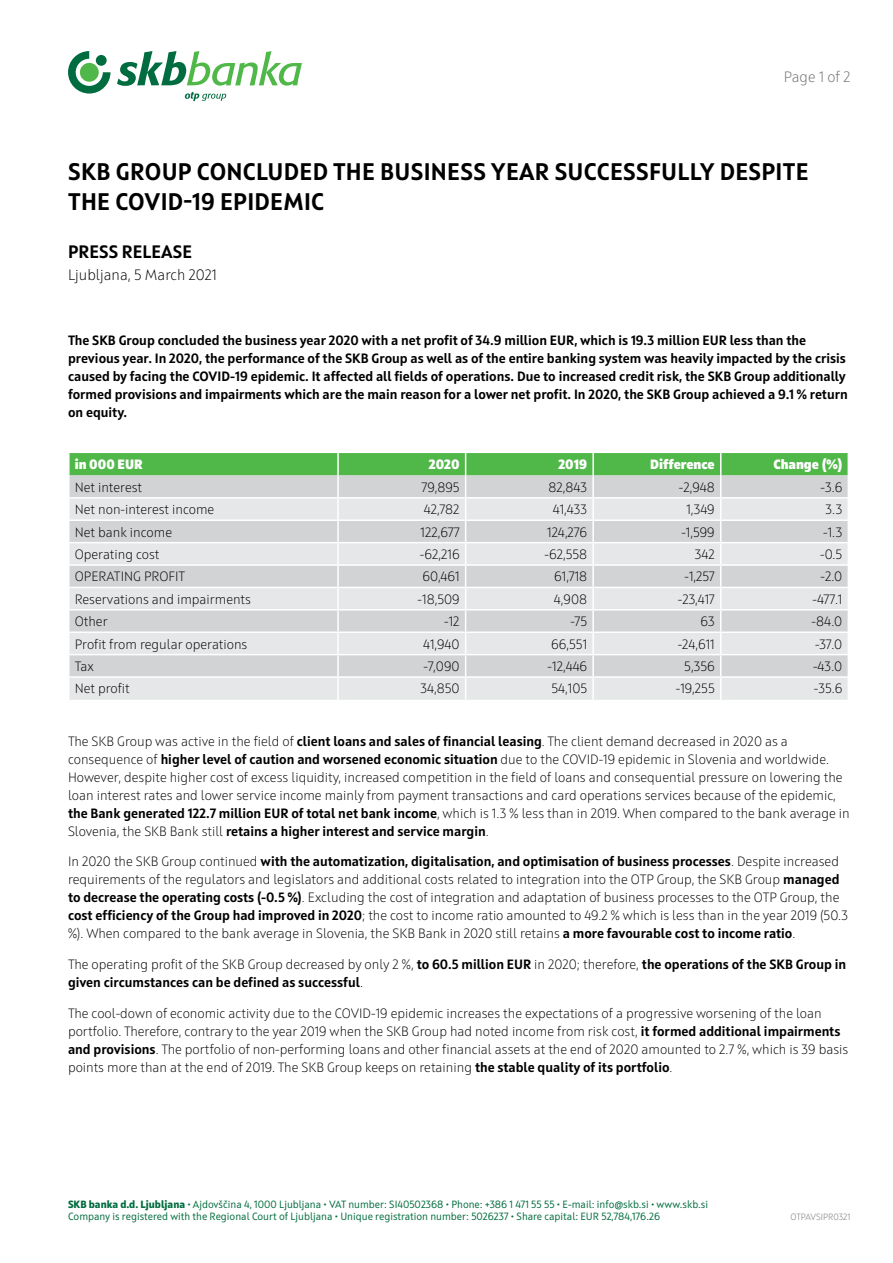
<style>
.page{position:relative;width:893px;height:1263px;background:#fff}
.page>*{position:absolute;margin:0;border:0;box-sizing:border-box;transform-origin:0 0}
.t1{font:700 24px/30px "Squad";letter-spacing:.01em;color:#000}
.t2{font:700 18px "Squad";color:#000}
.t3{font:300 15px "Squad";color:#000}
.t4{font:300 15px "Squad";color:#6d6e71}
.t5{font:300 13.5px/18px "Squad";color:#000}
.t6{font:700 13.5px/18px "Squad";color:#000}
.t7{font:800 13.5px "Squad";color:#fff}
.t8{font:10.5px/12.6px "Squad";color:#006c3f}
.t9{font:300 9px "Squad";color:#6d6e71}
.s1{font-weight:700}
.s2{font-weight:300}
.s3{font-weight:800}
</style>
<div class="page">
<svg style="left:68px;top:51px;width:42px;height:43px"></svg>
<div style="left:80px;top:63px;width:19px;height:19px;background:#50b848;border-radius:50%"></div>
<div style="left:96px;top:55px;width:11px;height:11px;background:#006c3f;border-radius:50%"></div>
<svg style="left:117px;top:51px;width:185px;height:35px"></svg>
<svg style="left:185px;top:92px;width:41px;height:9px"></svg>
<svg style="left:69px;top:453px;width:779px;height:247px;background:#d1dbd2"></svg>
<p class="t4" style="left:784px;top:68px;width:68px">Page 1 of 2</p>
<h1 class="t1" style="left:68px;top:157px;width:742px">SKB GROUP CONCLUDED THE BUSINESS YEAR SUCCESSFULLY DESPITE<br>THE COVID-19 EPIDEMIC</h1>
<h2 class="t2" style="left:68px;top:240px;width:126px">PRESS RELEASE</h2>
<p class="t3" style="left:68px;top:266px;width:150px">Ljubljana, 5 March 2021</p>
<p class="t6" style="left:68px;top:331px;width:781px">The SKB Group concluded the business year 2020 with a net profit of 34.9 million EUR, which is 19.3 million EUR less than the previous year. In 2020, the performance of the SKB Group as well as of the entire banking system was heavily impacted by the crisis caused by facing the COVID-19 epidemic. It affected all fields of operations. Due to increased credit risk, the SKB Group additionally formed provisions and impairments which are the main reason for a lower net profit. In 2020, the SKB Group achieved a 9.1 % return on equity.</p>
<p class="t7" style="left:75px;top:456px;width:69px">in 000 EUR</p>
<p class="t7" style="left:429px;top:456px;width:32px">2020</p>
<p class="t7" style="left:558px;top:456px;width:30px">2019</p>
<p class="t7" style="left:650px;top:456px;width:66px">Difference</p>
<p class="t7" style="left:773px;top:456px;width:70px">Change (%)</p>
<p class="t5" style="left:75px;top:478px;width:69px">Net interest</p>
<p class="t5" style="left:422px;top:478px;width:39px">79,895</p>
<p class="t5" style="left:549px;top:478px;width:40px">82,843</p>
<p class="t5" style="left:679px;top:478px;width:37px">-2,948</p>
<p class="t5" style="left:820px;top:478px;width:23px">-3.6</p>
<p class="t5" style="left:75px;top:501px;width:141px">Net non-interest income</p>
<p class="t5" style="left:424px;top:501px;width:37px">42,782</p>
<p class="t5" style="left:553px;top:501px;width:36px">41,433</p>
<p class="t5" style="left:686px;top:501px;width:30px">1,349</p>
<p class="t5" style="left:825px;top:501px;width:18px">3.3</p>
<p class="t5" style="left:75px;top:523px;width:99px">Net bank income</p>
<p class="t5" style="left:420px;top:523px;width:41px">122,677</p>
<p class="t5" style="left:547px;top:523px;width:41px">124,276</p>
<p class="t5" style="left:681px;top:523px;width:35px">-1,599</p>
<p class="t5" style="left:823px;top:523px;width:21px">-1.3</p>
<p class="t5" style="left:75px;top:545px;width:86px">Operating cost</p>
<p class="t5" style="left:420px;top:545px;width:41px">-62,216</p>
<p class="t5" style="left:544px;top:545px;width:44px">-62,558</p>
<p class="t5" style="left:695px;top:545px;width:22px">342</p>
<p class="t5" style="left:820px;top:545px;width:24px">-0.5</p>
<p class="t5" style="left:75px;top:568px;width:112px">OPERATING PROFIT</p>
<p class="t5" style="left:422px;top:568px;width:39px">60,461</p>
<p class="t5" style="left:554px;top:568px;width:34px">61,718</p>
<p class="t5" style="left:684px;top:568px;width:32px">-1,257</p>
<p class="t5" style="left:820px;top:568px;width:23px">-2.0</p>
<p class="t5" style="left:75px;top:590px;width:178px">Reservations and impairments</p>
<p class="t5" style="left:418px;top:590px;width:43px">-18,509</p>
<p class="t5" style="left:554px;top:590px;width:35px">4,908</p>
<p class="t5" style="left:678px;top:590px;width:38px">-23,417</p>
<p class="t5" style="left:812px;top:590px;width:31px">-477.1</p>
<p class="t5" style="left:75px;top:613px;width:34px">Other</p>
<p class="t5" style="left:444px;top:613px;width:17px">-12</p>
<p class="t5" style="left:570px;top:613px;width:18px">-75</p>
<p class="t5" style="left:700px;top:613px;width:16px">63</p>
<p class="t5" style="left:812px;top:613px;width:32px">-84.0</p>
<p class="t5" style="left:75px;top:635px;width:174px">Profit from regular operations</p>
<p class="t5" style="left:423px;top:635px;width:38px">41,940</p>
<p class="t5" style="left:551px;top:635px;width:37px">66,551</p>
<p class="t5" style="left:678px;top:635px;width:39px">-24,611</p>
<p class="t5" style="left:815px;top:635px;width:29px">-37.0</p>
<p class="t5" style="left:75px;top:657px;width:21px">Tax</p>
<p class="t5" style="left:424px;top:657px;width:38px">-7,090</p>
<p class="t5" style="left:548px;top:657px;width:41px">-12,446</p>
<p class="t5" style="left:684px;top:657px;width:32px">5,356</p>
<p class="t5" style="left:813px;top:657px;width:31px">-43.0</p>
<p class="t5" style="left:75px;top:680px;width:57px">Net profit</p>
<p class="t5" style="left:420px;top:680px;width:41px">34,850</p>
<p class="t5" style="left:551px;top:680px;width:37px">54,105</p>
<p class="t5" style="left:676px;top:680px;width:40px">-19,255</p>
<p class="t5" style="left:814px;top:680px;width:30px">-35.6</p>
<p class="t5" style="left:68px;top:732px;width:783px">The SKB Group was active in the field of <span class="s1">client loans and sales of financial leasing</span>. The client demand decreased in 2020 as a consequence of <span class="s1">higher level of caution and worsened economic situation</span> due to the COVID-19 epidemic in Slovenia and worldwide.<br>However, despite higher cost of excess liquidity, increased competition in the field of loans and consequential pressure on lowering the loan interest rates and lower service income mainly from payment transactions and card operations services because of the epidemic, <span class="s1">the Bank generated 122.7 million EUR of total net bank income</span>, which is 1.3 % less than in 2019. When compared to the bank average in Slovenia, the SKB Bank still <span class="s1">retains a higher interest and service margin</span>.</p>
<p class="t5" style="left:68px;top:853px;width:782px">In 2020 the SKB Group continued <span class="s1">with the automatization, digitalisation, and optimisation of business processes</span>. Despite increased requirements of the regulators and legislators and additional costs related to integration into the OTP Group, the SKB Group <span class="s1">managed to decrease the operating costs (-0.5 %)</span>. Excluding the cost of integration and adaptation of business processes to the OTP Group, the <span class="s1">cost efficiency of the Group had improved in 2020</span>; the cost to income ratio amounted to 49.2 % which is less than in the year 2019 (50.3 %). When compared to the bank average in Slovenia, the SKB Bank in 2020 still retains <span class="s1">a more favourable cost to income ratio</span>.</p>
<p class="t6" style="left:68px;top:955px;width:780px"><span class="s2">The operating profit of the SKB Group decreased by only 2 %,</span> to 60.5 million EUR <span class="s2">in 2020; therefore,</span> the operations of the SKB Group in given circumstances can be defined as successful<span class="s2">.</span></p>
<p class="t5" style="left:68px;top:1004px;width:782px">The cool-down of economic activity due to the COVID-19 epidemic increases the expectations of a progressive worsening of the loan portfolio. Therefore, contrary to the year 2019 when the SKB Group had noted income from risk cost, <span class="s1">it formed additional impairments and provisions</span>. The portfolio of non-performing loans and other financial assets at the end of 2020 amounted to 2.7 %, which is 39 basis points more than at the end of 2019. The SKB Group keeps on retaining <span class="s1">the stable quality of its portfolio</span>.</p>
<p class="t8" style="left:68px;top:1198px;width:641px"><span class="s3">SKB banka d.d. Ljubljana</span> • Ajdovščina 4, 1000 Ljubljana • VAT number: SI40502368 • Phone: +386 1 471 55 55 • E-mail: info@skb.si • www.skb.si<br>Company is registered with the Regional Court of Ljubljana • Unique registration number: 5026237 • Share capital: EUR 52,784,176.26</p>
<p class="t9" style="left:790px;top:1212px;width:61px">OTPAVSIPR0321</p>
</div>
